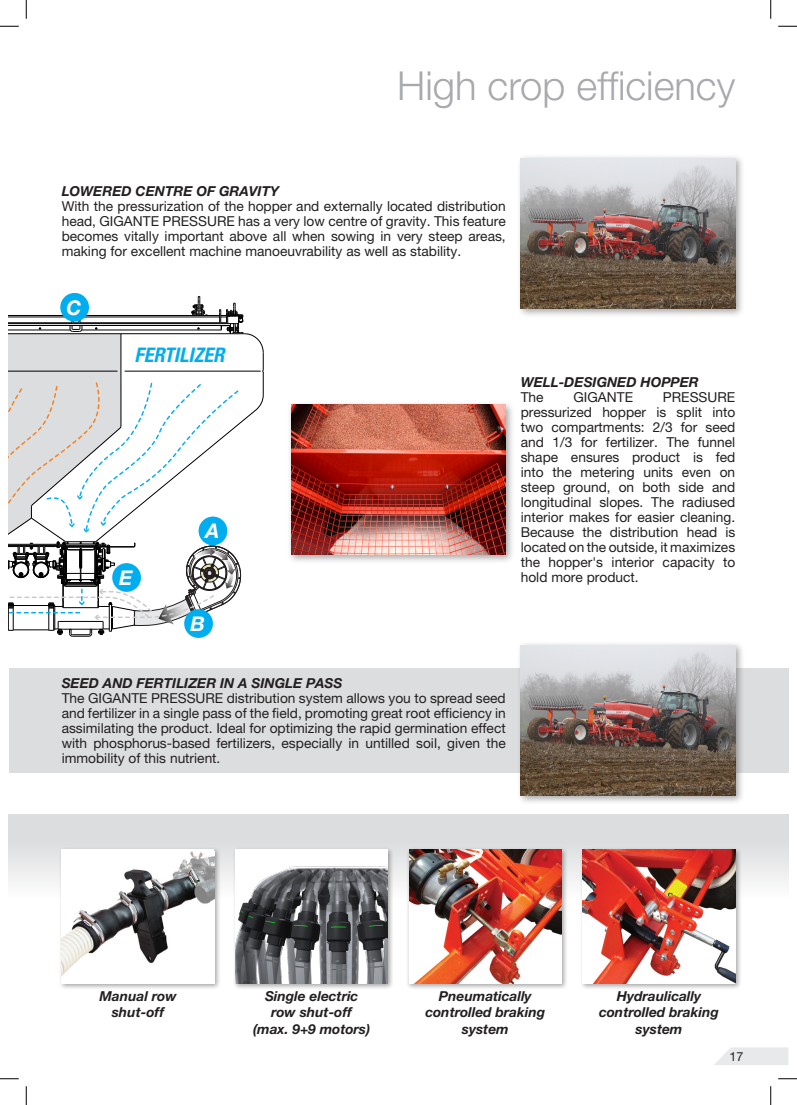
<style>
.page{position:relative;width:797px;height:1105px;background:#fff}
.page>*{position:absolute;margin:0;border:0;box-sizing:border-box;transform-origin:0 0}
.t1{font:300 40px "Helvetica Neue LT Pro";color:#a8a9ad}
.t2{font:italic 700 20.25px "Helvetica Neue LT Pro";color:#fff}
.t3{font:italic 700 condensed 20.12px "Helvetica Neue LT Pro";color:#00aeef}
.t4{font:13.75px/15px "Helvetica Neue LT Pro";color:#231f20;text-align:justify}
.t5{font:italic 700 13.75px/16.5px "Helvetica Neue LT Pro";color:#231f20;text-align:center}
.t6{font:12.5px "Helvetica Neue LT Pro";color:#231f20}
</style>
<div class="page">
<svg style="left:9px;top:296px;width:255px;height:341px"></svg>
<div style="left:9px;top:668px;width:779px;height:105px;background:#dcdddf"></div>
<div style="left:9px;top:814px;width:779px;height:85px;background:#dcdddf"></div>
<div style="left:516px;top:154px;width:228px;height:164px;background:#231f20;opacity:.4"></div>
<img style="left:521px;top:159px;width:214px;height:149px">
<div style="left:287px;top:400px;width:228px;height:164px;background:#231f20;opacity:.4"></div>
<img style="left:291px;top:405px;width:215px;height:150px">
<div style="left:516px;top:641px;width:228px;height:164px;background:#231f20;opacity:.4"></div>
<img style="left:521px;top:645px;width:214px;height:150px">
<div style="left:232px;top:847px;width:162px;height:144px;background:#231f20;opacity:.4"></div>
<img style="left:235px;top:849px;width:153px;height:135px">
<div style="left:406px;top:847px;width:162px;height:144px;background:#231f20;opacity:.4"></div>
<img style="left:409px;top:849px;width:152px;height:135px">
<div style="left:580px;top:847px;width:162px;height:144px;background:#231f20;opacity:.4"></div>
<img style="left:582px;top:849px;width:153px;height:135px">
<div style="left:59px;top:847px;width:162px;height:144px;background:#231f20;opacity:.4"></div>
<img style="left:62px;top:851px;width:152px;height:133px">
<div style="left:198px;top:516px;width:29px;height:29px;background:#00aeef;border-radius:50%"></div>
<div style="left:184px;top:609px;width:29px;height:29px;background:#00aeef;border-radius:50%"></div>
<div style="left:60px;top:293px;width:29px;height:29px;background:#00aeef;border-radius:50%"></div>
<div style="left:112px;top:563px;width:29px;height:29px;background:#00aeef;border-radius:50%"></div>
<svg style="left:714px;top:1047px;width:74px;height:18px"></svg>
<svg style="left:0;top:25px;width:19px;height:2px"></svg>
<svg style="left:778px;top:25px;width:19px;height:2px"></svg>
<svg style="left:0;top:1078px;width:19px;height:1px"></svg>
<svg style="left:778px;top:1078px;width:19px;height:1px"></svg>
<svg style="left:25px;top:0;width:2px;height:19px"></svg>
<svg style="left:25px;top:1086px;width:2px;height:19px"></svg>
<svg style="left:770px;top:0;width:1px;height:19px"></svg>
<svg style="left:770px;top:1086px;width:1px;height:19px"></svg>
<p class="t1" style="left:397px;top:61px;width:339px">High crop efficiency</p>
<p class="t5" style="left:62px;top:183px;width:219px">LOWERED CENTRE OF GRAVITY</p>
<p class="t4" style="left:62px;top:199px;width:445px">With the pressurization of the hopper and externally located distribution head, GIGANTE PRESSURE has a very low centre of gravity. This feature becomes vitally important above all when sowing in very steep areas, making for excellent machine manoeuvrability as well as stability.</p>
<p class="t2" style="left:66px;top:295px;width:17px">C</p>
<p class="t3" style="left:134px;top:343px;width:91px">FERTILIZER</p>
<p class="t2" style="left:119px;top:565px;width:15px">E</p>
<p class="t2" style="left:205px;top:518px;width:15px">A</p>
<p class="t2" style="left:191px;top:611px;width:16px">B</p>
<p class="t5" style="left:521px;top:374px;width:180px">WELL-DESIGNED HOPPER</p>
<p class="t4" style="left:521px;top:389px;width:24px">The</p>
<p class="t4" style="left:573px;top:389px;width:61px">GIGANTE</p>
<p class="t4" style="left:521px;top:389px;width:216px;text-indent:142px">PRESSURE pressurized hopper is split into two compartments: 2/3 for seed and 1/3 for fertilizer. The funnel shape ensures product is fed into the metering units even on steep ground, on both side and longitudinal slopes. The radiused interior makes for easier cleaning.<br>Because the distribution head is located on the outside, it maximizes the hopper's interior capacity to hold more product.</p>
<p class="t5" style="left:62px;top:674px;width:282px">SEED AND FERTILIZER IN A SINGLE PASS</p>
<p class="t4" style="left:62px;top:690px;width:445px">The GIGANTE PRESSURE distribution system allows you to spread seed and fertilizer in a single pass of the field, promoting great root efficiency in assimilating the product. Ideal for optimizing the rapid germination effect with phosphorus-based fertilizers, especially in untilled soil, given the immobility of this nutrient.</p>
<p class="t5" style="left:99px;top:987px;width:79px">Manual row shut-off</p>
<p class="t5" style="left:265px;top:987px;width:95px">Single electric row shut-off</p>
<p class="t5" style="left:253px;top:1020px;width:118px">(max. 9+9 motors)</p>
<p class="t5" style="left:425px;top:987px;width:121px">Pneumatically controlled braking system</p>
<p class="t5" style="left:599px;top:987px;width:121px">Hydraulically controlled braking system</p>
<p class="t6" style="left:729px;top:1049px;width:15px">17</p>
</div>
